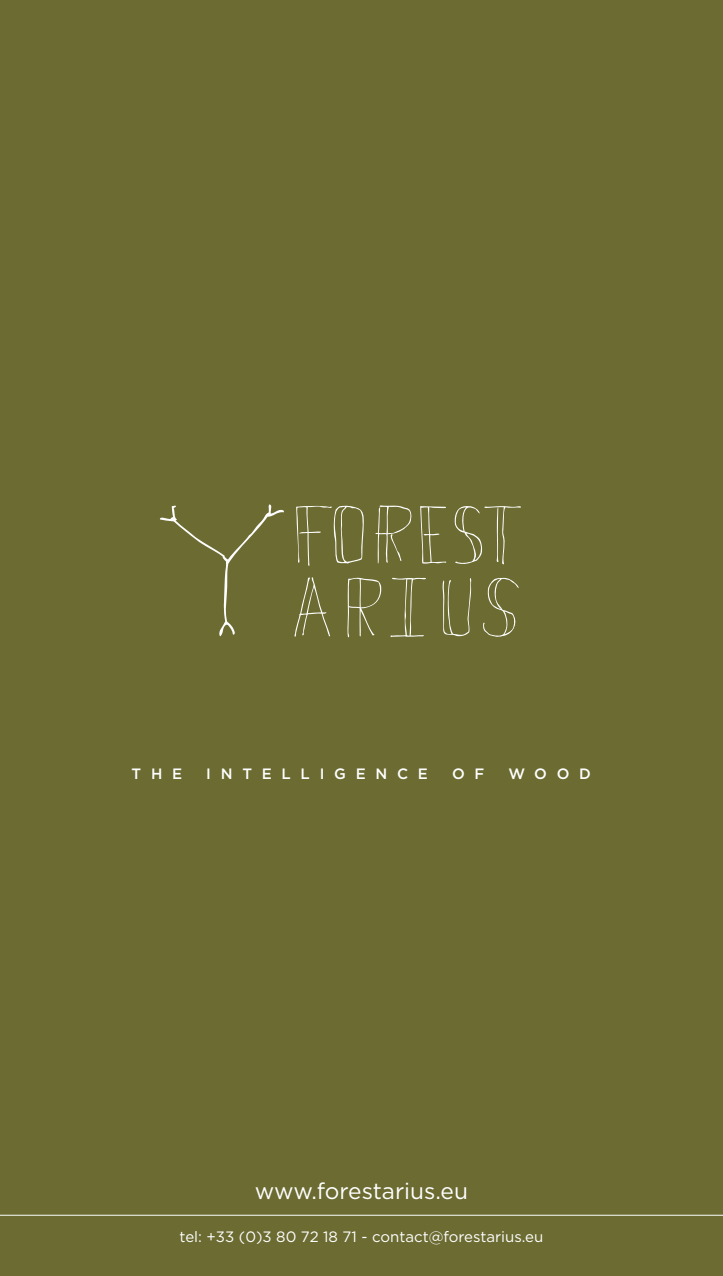
<style>
.page{position:relative;width:723px;height:1276px;background:#6b6b32}
.page>*{position:absolute;margin:0;border:0;box-sizing:border-box;transform-origin:0 0}
.t1{font:22.65px "Gotham";color:#fff}
.t2{font:15px "Gotham";color:#fff}
.t3{font:500 15px "Gotham";letter-spacing:.65em;color:#fff}
</style>
<div class="page">
<svg style="left:294px;top:577px;width:36px;height:60px"></svg>
<svg style="left:442px;top:578px;width:30px;height:58px"></svg>
<svg style="left:420px;top:506px;width:26px;height:58px"></svg>
<svg style="left:296px;top:505px;width:68px;height:61px"></svg>
<svg style="left:454px;top:506px;width:67px;height:58px"></svg>
<svg style="left:375px;top:505px;width:37px;height:58px"></svg>
<svg style="left:390px;top:577px;width:36px;height:60px"></svg>
<svg style="left:347px;top:577px;width:35px;height:60px"></svg>
<svg style="left:483px;top:578px;width:36px;height:59px"></svg>
<svg style="left:160px;top:504px;width:124px;height:132px"></svg>
<hr style="left:0;top:1215px;width:723px;height:1px;background:#fff">
<p class="t3" style="left:132px;top:768px;width:52px">THE</p>
<p class="t3" style="left:206px;top:768px;width:223px">INTELLIGENCE</p>
<p class="t3" style="left:452px;top:768px;width:34px">O F</p>
<p class="t3" style="left:508px;top:768px;width:84px">WOOD</p>
<h1 class="t1" style="left:255px;top:1183px;width:215px">www.forestarius.eu</h1>
<p class="t2" style="left:180px;top:1231px;width:365px">tel: +33 (0)3 80 72 18 71 - contact@forestarius.eu</p>
</div>
